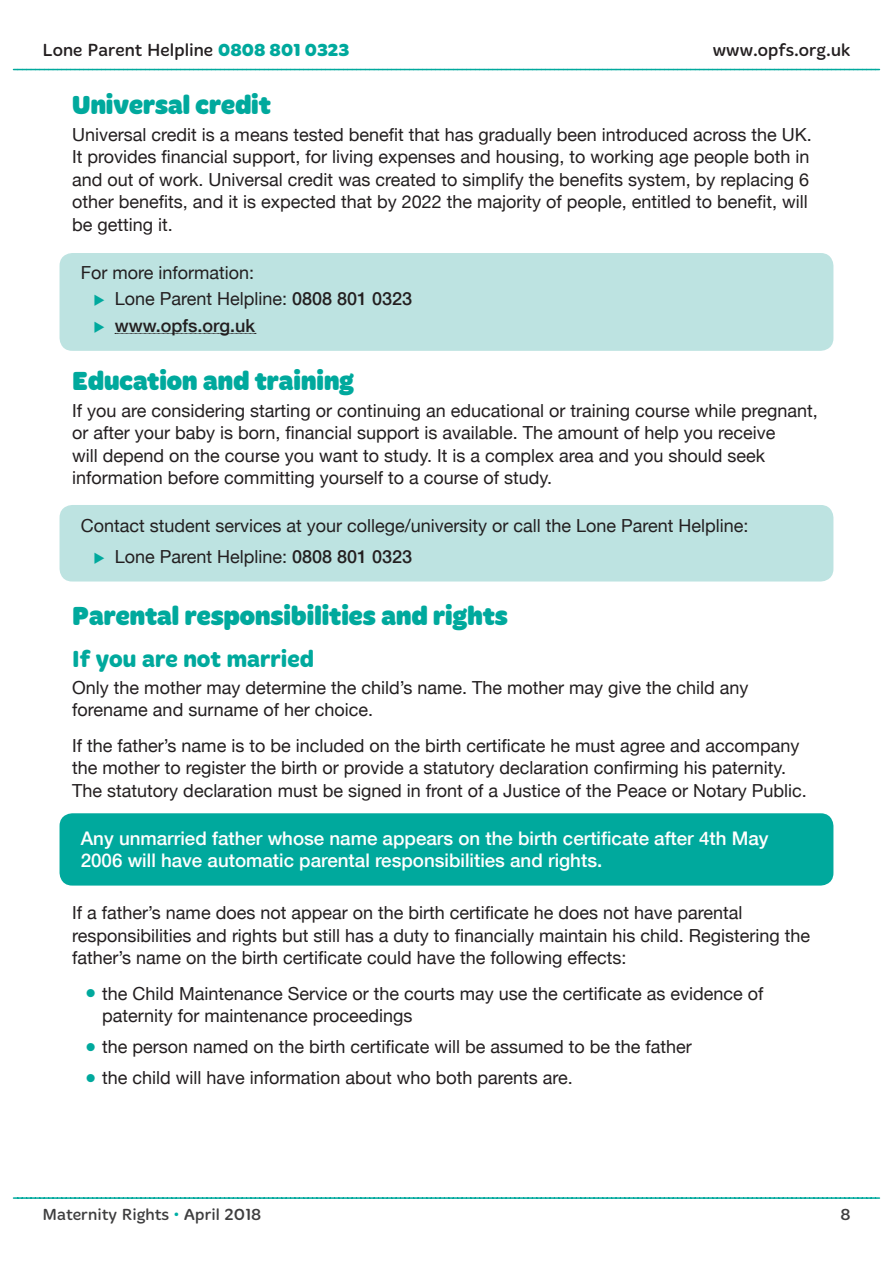
<style>
.page{position:relative;width:893px;height:1263px;background:#fff}
.page>*{position:absolute;margin:0;border:0;box-sizing:border-box;transform-origin:0 0}
.heading_1{font:900 27px "Merge";color:#00a99d}
.heading_2{font:700 24px "Merge";color:#00a99d}
.infobox_-_general{font:500 18.75px/22.5px "Helvetica Neue";color:#fff}
.cta_body{font:18px/22.5px "Helvetica Neue";color:#231f20}
.t1{font:18px "Merge";color:#231f20}
.t2{font:500 18px "Helvetica Neue";color:#231f20}
.t3{font:16.5px "Merge";color:#3e3e3f}
.s1{font-weight:700;color:#00a99d}
.s2{font-weight:500}
.s3{font-size:22.5px;color:#00a99d}
.s4{color:#00afa5}
</style>
<div class="page">
<svg style="left:14px;top:1197px;width:865px;height:2px;background:#29b6ac"></svg>
<svg style="left:14px;top:69px;width:865px;height:1px"></svg>
<div style="left:60px;top:253px;width:773px;height:98px;background:#bde3e1;border-radius:13px"></div>
<div style="left:60px;top:813px;width:773px;height:72px;background:#00a99d;border-radius:13px"></div>
<div style="left:60px;top:505px;width:773px;height:76px;background:#bde3e1;border-radius:13px"></div>
<svg style="left:115px;top:333px;width:141px;height:1px"></svg>
<p class="t1" style="left:43px;top:40px;width:309px">Lone Parent Helpline <span class="s1">0808 801 0323</span></p>
<p class="t1" style="left:713px;top:40px;width:139px">www.opfs.org.uk</p>
<h1 class="heading_1" style="left:72px;top:88px;width:200px">Universal credit</h1>
<p class="cta_body" style="left:72px;top:122px;width:741px">Universal credit is a means tested benefit that has gradually been introduced across the UK.<br>It provides financial support, for living expenses and housing, to working age people both in and out of work. Universal credit was created to simplify the benefits system, by replacing 6 other benefits, and it is expected that by 2022 the majority of people, entitled to benefit, will be getting it.</p>
<p class="cta_body" style="left:81px;top:260px;width:175px">For more information:</p>
<p class="cta_body" style="left:115px;top:286px;width:299px">Lone Parent Helpline: <span class="s2">0808 801 0323</span></p>
<p class="t2" style="left:115px;top:311px;width:142px">www.opfs.org.uk</p>
<h1 class="heading_1" style="left:72px;top:364px;width:283px">Education and training</h1>
<p class="cta_body" style="left:72px;top:398px;width:747px">If you are considering starting or continuing an educational or training course while pregnant, or after your baby is born, financial support is available. The amount of help you receive<br>will depend on the course you want to study. It is a complex area and you should seek information before committing yourself to a course of study.</p>
<p class="cta_body" style="left:81px;top:513px;width:669px">Contact student services at your college/university or call the Lone Parent Helpline:</p>
<p class="cta_body" style="left:115px;top:544px;width:299px">Lone Parent Helpline: <span class="s2">0808 801 0323</span></p>
<h1 class="heading_1" style="left:72px;top:600px;width:437px">Parental responsibilities and rights</h1>
<h2 class="heading_2" style="left:72px;top:645px;width:243px">If you are not married</h2>
<p class="cta_body" style="left:72px;top:675px;width:678px">Only the mother may determine the child’s name. The mother may give the child any forename and surname of her choice.</p>
<p class="cta_body" style="left:72px;top:733px;width:736px">If the father’s name is to be included on the birth certificate he must agree and accompany the mother to register the birth or provide a statutory declaration confirming his paternity.<br>The statutory declaration must be signed in front of a Justice of the Peace or Notary Public.</p>
<p class="infobox_-_general" style="left:81px;top:826px;width:689px">Any unmarried father whose name appears on the birth certificate after 4th May<br>2006 will have automatic parental responsibilities and rights.</p>
<p class="cta_body" style="left:72px;top:900px;width:739px">If a father’s name does not appear on the birth certificate he does not have parental responsibilities and rights but still has a duty to financially maintain his child. Registering the father’s name on the birth certificate could have the following effects:</p>
<p class="cta_body" style="left:102px;top:981px;width:663px;text-indent:-17px"><span class="s3">•</span> the Child Maintenance Service or the courts may use the certificate as evidence of paternity for maintenance proceedings</p>
<p class="cta_body" style="left:85px;top:1034px;width:608px"><span class="s3">•</span> the person named on the birth certificate will be assumed to be the father</p>
<p class="cta_body" style="left:85px;top:1065px;width:489px"><span class="s3">•</span> the child will have information about who both parents are.</p>
<p class="t3" style="left:43px;top:1205px;width:220px">Maternity Rights <span class="s4">•</span> April 2018</p>
<p class="t3" style="left:840px;top:1205px;width:12px">8</p>
</div>
